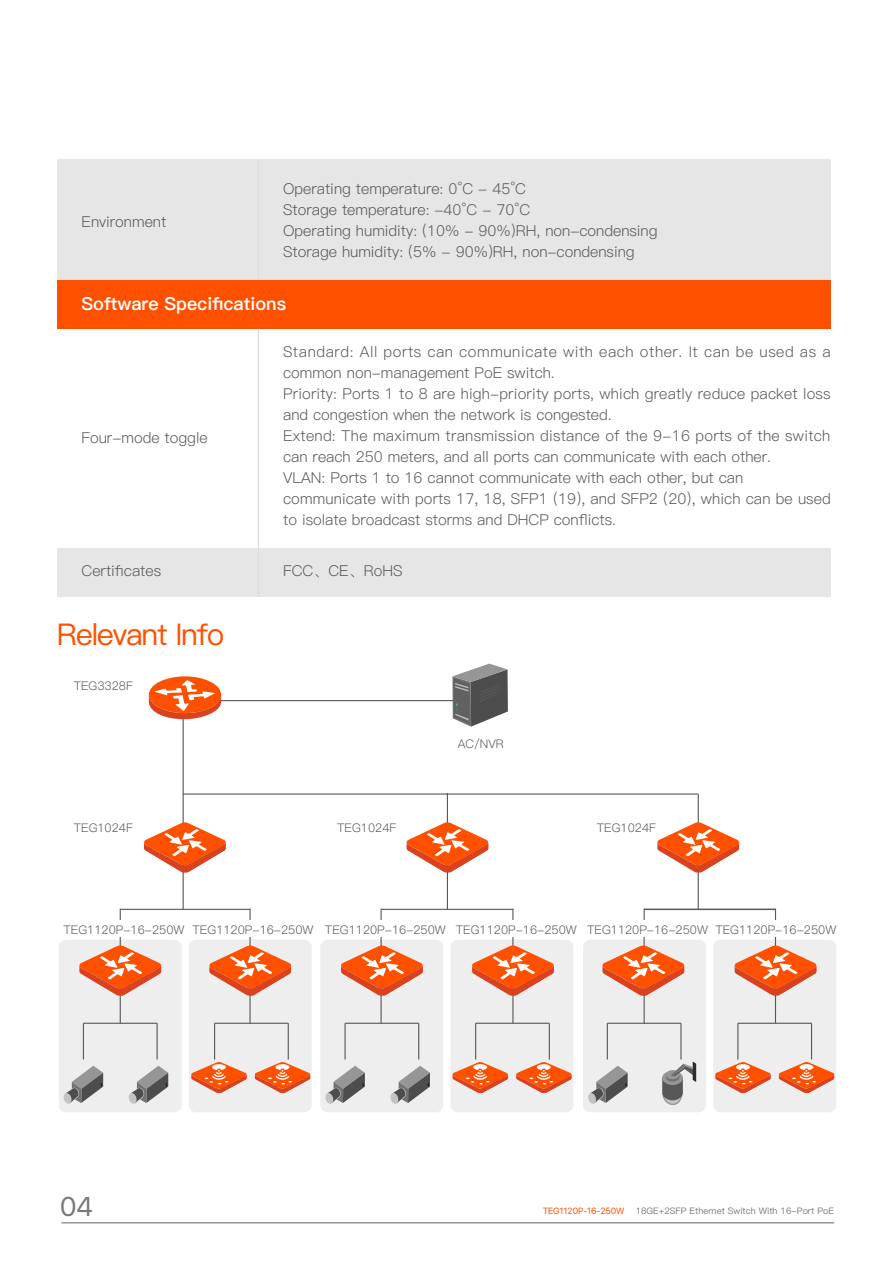
<style>
.page{position:relative;width:893px;height:1263px;background:#fff}
.page>*{position:absolute;margin:0;border:0;box-sizing:border-box;transform-origin:0 0}
.t1{font:30px "Ping Fang SC Medium";letter-spacing:-.04em;color:#ff5000}
.t2{font:27px "SF Pro Display";color:#7a7979}
.t3{font:18px "Ping Fang SC Heavy";color:#fff}
.t4{font:15px/21px "Ping Fang SC Regular";color:#575959}
.t5{font:11.85px "Ping Fang SC Regular";color:#585757}
.t6{font:9px "Ping Fang SC Medium";color:#7a7979}
.s1{font-family:"SF Pro Display";color:#ff5000}
</style>
<div class="page">
<div style="left:713px;top:940px;width:123px;height:172px;background:#efeeee;border-radius:7px"></div>
<div style="left:450px;top:940px;width:123px;height:172px;background:#efeeee;border-radius:7px"></div>
<div style="left:59px;top:940px;width:123px;height:172px;background:#efeeee;border-radius:7px"></div>
<div style="left:189px;top:940px;width:123px;height:172px;background:#efeeee;border-radius:7px"></div>
<svg style="left:191px;top:1062px;width:56px;height:31px"></svg>
<svg style="left:254px;top:1062px;width:57px;height:31px"></svg>
<svg style="left:452px;top:1062px;width:56px;height:31px"></svg>
<svg style="left:516px;top:1062px;width:56px;height:31px"></svg>
<svg style="left:715px;top:1062px;width:56px;height:31px"></svg>
<svg style="left:778px;top:1062px;width:56px;height:31px"></svg>
<hr style="left:190px;top:700px;width:265px;height:1px;background:#585757">
<hr style="left:183px;top:793px;width:515px;height:2px;background:#585757">
<hr style="left:120px;top:909px;width:130px;height:1px;background:#585757">
<hr style="left:183px;top:695px;width:1px;height:214px;background:#585757">
<hr style="left:120px;top:909px;width:1px;height:114px;background:#585757">
<hr style="left:83px;top:1023px;width:74px;height:1px;background:#585757">
<hr style="left:83px;top:1023px;width:1px;height:36px;background:#585757">
<hr style="left:157px;top:1023px;width:1px;height:36px;background:#585757">
<hr style="left:215px;top:1023px;width:73px;height:1px;background:#585757">
<hr style="left:214px;top:1023px;width:1px;height:36px;background:#585757">
<hr style="left:288px;top:1023px;width:1px;height:36px;background:#585757">
<svg style="left:144px;top:822px;width:82px;height:51px"></svg>
<hr style="left:249px;top:909px;width:2px;height:114px;background:#585757">
<svg style="left:452px;top:664px;width:56px;height:63px"></svg>
<svg style="left:63px;top:1066px;width:40px;height:38px"></svg>
<svg style="left:129px;top:1066px;width:39px;height:38px"></svg>
<div style="left:320px;top:940px;width:123px;height:172px;background:#efeeee;border-radius:7px"></div>
<hr style="left:381px;top:909px;width:132px;height:1px;background:#585757">
<hr style="left:447px;top:793px;width:1px;height:116px;background:#585757">
<hr style="left:380px;top:909px;width:2px;height:114px;background:#585757">
<hr style="left:512px;top:909px;width:1px;height:114px;background:#585757">
<svg style="left:325px;top:1066px;width:40px;height:38px"></svg>
<svg style="left:390px;top:1066px;width:40px;height:38px"></svg>
<div style="left:583px;top:940px;width:123px;height:172px;background:#efeeee;border-radius:7px"></div>
<hr style="left:644px;top:908px;width:131px;height:2px;background:#585757">
<hr style="left:698px;top:794px;width:1px;height:115px;background:#585757">
<hr style="left:644px;top:909px;width:1px;height:114px;background:#585757">
<hr style="left:775px;top:909px;width:1px;height:114px;background:#585757">
<svg style="left:588px;top:1066px;width:40px;height:38px"></svg>
<svg style="left:662px;top:1061px;width:34px;height:45px"></svg>
<svg style="left:406px;top:822px;width:83px;height:51px"></svg>
<svg style="left:657px;top:822px;width:83px;height:51px"></svg>
<svg style="left:734px;top:945px;width:83px;height:51px"></svg>
<svg style="left:602px;top:945px;width:83px;height:51px"></svg>
<svg style="left:472px;top:945px;width:82px;height:51px"></svg>
<svg style="left:341px;top:945px;width:82px;height:51px"></svg>
<svg style="left:209px;top:945px;width:83px;height:51px"></svg>
<svg style="left:79px;top:945px;width:83px;height:51px"></svg>
<hr style="left:345px;top:1023px;width:74px;height:1px;background:#585757">
<hr style="left:344px;top:1023px;width:2px;height:36px;background:#585757">
<hr style="left:418px;top:1023px;width:1px;height:36px;background:#585757">
<hr style="left:476px;top:1023px;width:73px;height:1px;background:#585757">
<hr style="left:475px;top:1023px;width:1px;height:36px;background:#585757">
<hr style="left:549px;top:1023px;width:1px;height:36px;background:#585757">
<hr style="left:607px;top:1023px;width:74px;height:1px;background:#585757">
<hr style="left:607px;top:1023px;width:1px;height:36px;background:#585757">
<hr style="left:680px;top:1023px;width:1px;height:36px;background:#585757">
<hr style="left:738px;top:1023px;width:73px;height:1px;background:#585757">
<hr style="left:737px;top:1023px;width:1px;height:36px;background:#585757">
<hr style="left:811px;top:1023px;width:1px;height:36px;background:#585757">
<svg style="left:149px;top:676px;width:72px;height:37px"></svg>
<svg style="left:149px;top:680px;width:72px;height:39px"></svg>
<div style="left:57px;top:920px;width:120px;height:16px;background:#fff"></div>
<div style="left:185px;top:920px;width:121px;height:16px;background:#fff"></div>
<div style="left:318px;top:920px;width:120px;height:16px;background:#fff"></div>
<div style="left:449px;top:920px;width:120px;height:16px;background:#fff"></div>
<div style="left:580px;top:920px;width:120px;height:16px;background:#fff"></div>
<div style="left:714px;top:920px;width:121px;height:16px;background:#fff"></div>
<hr style="left:61px;top:1222px;width:773px;height:1px;background:#636363">
<div style="left:57px;top:548px;width:774px;height:49px;background:#e6e6e6"></div>
<div style="left:57px;top:159px;width:774px;height:120px;background:#e6e6e6"></div>
<div style="left:57px;top:280px;width:774px;height:49px;background:#ff5000"></div>
<hr style="left:258px;top:329px;width:1px;height:268px;background:#dbdbdb">
<hr style="left:258px;top:159px;width:1px;height:121px;background:#dbdbdb">
<p class="t4" style="left:82px;top:212px;width:86px">Environment</p>
<p class="t4" style="left:283px;top:178px;width:376px">Operating temperature: 0°C - 45°C<br>Storage temperature: -40°C - 70°C<br>Operating humidity: (10% - 90%)RH, non-condensing Storage humidity: (5% - 90%)RH, non-condensing</p>
<p class="t3" style="left:82px;top:293px;width:206px">Software Specifications</p>
<p class="t4" style="left:82px;top:427px;width:128px">Four-mode toggle</p>
<p class="t4" style="left:82px;top:560px;width:81px">Certificates</p>
<h1 class="t1" style="left:57px;top:617px;width:169px">Relevant Info</h1>
<p class="t5" style="left:74px;top:678px;width:61px">TEG3328F</p>
<p class="t4" style="left:283px;top:342px;width:549px">Standard: All ports can communicate with each other. It can be used as a common non-management PoE switch.<br>Priority: Ports 1 to 8 are high-priority ports, which greatly reduce packet loss and congestion when the network is congested.<br>Extend: The maximum transmission distance of the 9-16 ports of the switch can reach 250 meters, and all ports can communicate with each other.<br>VLAN: Ports 1 to 16 cannot communicate with each other, but can communicate with ports 17, 18, SFP1 (19), and SFP2 (20), which can be used to isolate broadcast storms and DHCP conflicts.</p>
<p class="t4" style="left:283px;top:560px;width:121px">FCC、CE、RoHS</p>
<p class="t5" style="left:458px;top:736px;width:48px">AC/NVR</p>
<p class="t5" style="left:74px;top:821px;width:61px">TEG1024F</p>
<p class="t5" style="left:337px;top:821px;width:61px">TEG1024F</p>
<p class="t5" style="left:597px;top:821px;width:61px">TEG1024F</p>
<p class="t5" style="left:64px;top:922px;width:774px">TEG1120P-16-250W TEG1120P-16-250W TEG1120P-16-250W TEG1120P-16-250W TEG1120P-16-250W TEG1120P-16-250W</p>
<h2 class="t2" style="left:60px;top:1185px;width:34px">04</h2>
<p class="t6" style="left:543px;top:1205px;width:293px"><span class="s1">TEG1120P-16-250W</span> 18GE+2SFP Ethernet Switch With 16-Port PoE</p>
</div>
